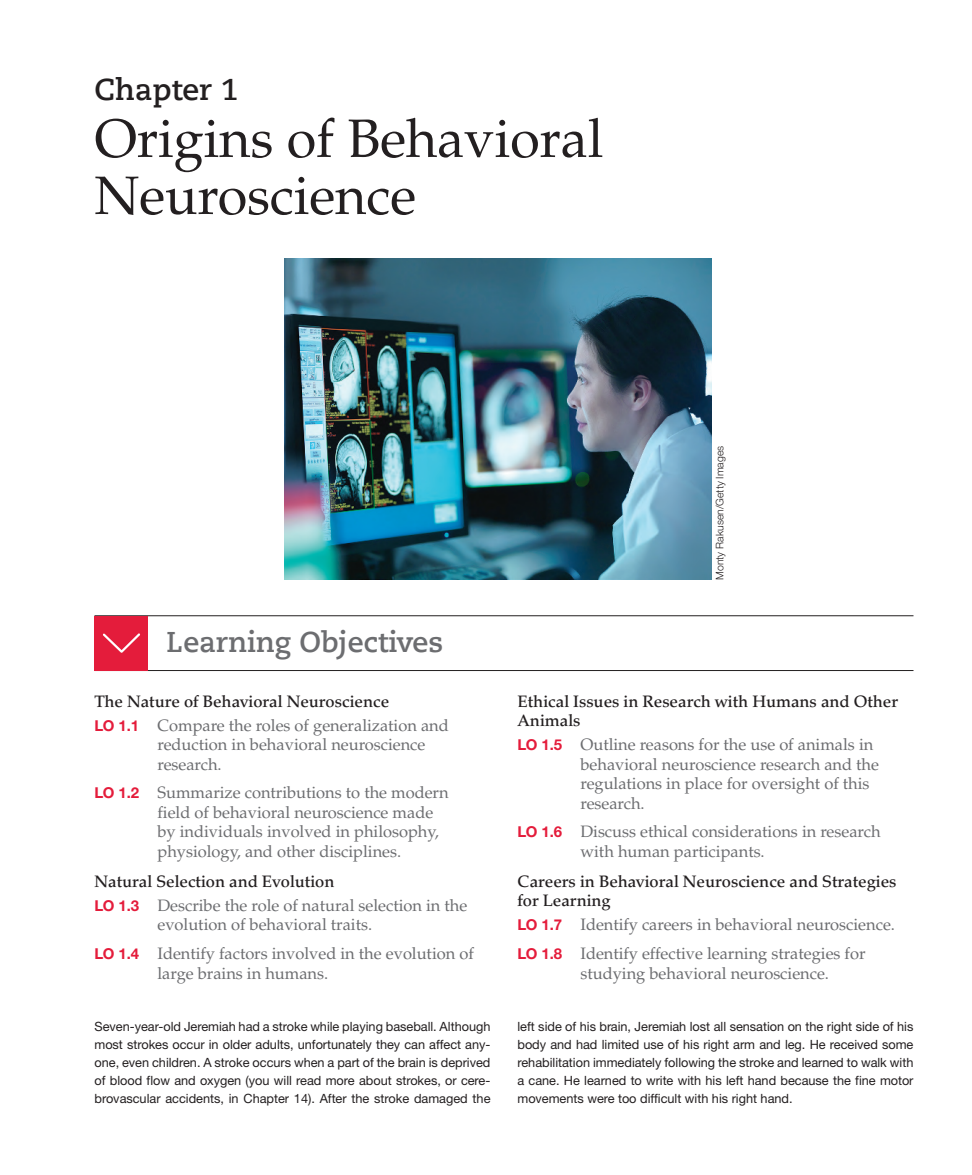
<style>
.page{position:relative;width:972px;height:1175px;background:#fff}
.page>*{position:absolute;margin:0;border:0;box-sizing:border-box;transform-origin:0 0}
.t1{font:54px/57px "Palatino LT Pro";color:#231f20}
.t2{font:700 30px "Caecilia Com 75";color:#231f20}
.t3{font:700 28.5px "Caecilia Com 75";color:#6c6d70}
.t4{font:16.5px/19.5px "Palatino LT Pro";color:#6c6d70}
.t5{font:500 16.5px/19.5px "Palatino LT Pro";color:#231f20}
.t6{font:12.75px/18px "Helvetica Neue LTW1 G";color:#231f20;text-align:justify}
.t7{font:300 10.5px "Helvetica Neue LTW1 G";color:#231f20}
.s1{font-weight:500;color:#231f20}
.s2{font-family:"Helvetica Neue LTW1 G";font-weight:700;font-size:15px;color:#e41c3b}
</style>
<div class="page">
<hr style="left:94px;top:615px;width:820px;height:1px;background:#231f20">
<hr style="left:94px;top:670px;width:820px;height:1px;background:#231f20">
<div style="left:94px;top:616px;width:54px;height:54px;background:#e41c3b"></div>
<svg style="left:103px;top:633px;width:37px;height:20px"></svg>
<img style="left:285px;top:259px;width:427px;height:320px">
<h2 class="t2" style="left:94px;top:69px;width:145px">Chapter 1</h2>
<h1 class="t1" style="left:94px;top:111px;width:510px">Origins of Behavioral<br>Neuroscience</h1>
<h3 class="t3" style="left:166px;top:622px;width:278px">Learning Objectives</h3>
<p class="t7" style="left:713px;top:580px;width:136px;rotate:-90deg">Monty Rakusen/Getty Images</p>
<p class="t4" style="left:94px;top:689px;width:356px;line-height:24px"><span class="s1">The Nature of Behavioral Neuroscience<br></span><span class="s2">LO 1.1</span> Compare the roles of generalization and</p>
<p class="t4" style="left:158px;top:735px;width:270px">reduction in behavioral neuroscience research.</p>
<p class="t4" style="left:158px;top:783px;width:293px;text-indent:-63px"><span class="s2">LO 1.2</span> Summarize contributions to the modern field of behavioral neuroscience made by individuals involved in philosophy, physiology, and other disciplines.</p>
<p class="t4" style="left:94px;top:869px;width:374px;line-height:24px"><span class="s1">Natural Selection and Evolution<br></span><span class="s2">LO 1.3</span> Describe the role of natural selection in the</p>
<p class="t4" style="left:94px;top:910px;width:381px;line-height:28.8px;text-indent:63px">evolution of behavioral traits.<br><span class="s2">LO 1.4</span> Identify factors involved in the evolution of</p>
<p class="t4" style="left:158px;top:963px;width:172px">large brains in humans.</p>
<p class="t5" style="left:517px;top:691px;width:382px">Ethical Issues in Research with Humans and Other<br>Animals</p>
<p class="t4" style="left:580px;top:735px;width:300px;text-indent:-63px"><span class="s2">LO 1.5</span> Outline reasons for the use of animals in behavioral neuroscience research and the regulations in place for oversight of this research.</p>
<p class="t4" style="left:580px;top:822px;width:302px;text-indent:-63px"><span class="s2">LO 1.6</span> Discuss ethical considerations in research with human participants.</p>
<p class="t5" style="left:518px;top:871px;width:381px">Careers in Behavioral Neuroscience and Strategies for Learning</p>
<p class="t4" style="left:518px;top:910px;width:379px;line-height:28.5px"><span class="s2">LO 1.7</span> Identify careers in behavioral neuroscience.<br><span class="s2">LO 1.8</span> Identify effective learning strategies for</p>
<p class="t4" style="left:580px;top:963px;width:250px">studying behavioral neuroscience.</p>
<p class="t6" style="left:94px;top:1017px;width:398px">Seven-year-old Jeremiah had a stroke while playing baseball. Although most strokes occur in older adults, unfortunately they can affect any&shy;one, even children. A stroke occurs when a part of the brain is deprived of blood flow and oxygen (you will read more about strokes, or cere&shy;brovascular accidents, in Chapter 14). After the stroke damaged the</p>
<p class="t6" style="left:517px;top:1017px;width:398px">left side of his brain, Jeremiah lost all sensation on the right side of his body and had limited use of his right arm and leg. He received some rehabilitation immediately following the stroke and learned to walk with a cane. He learned to write with his left hand because the fine motor movements were too difficult with his right hand.</p>
</div>
